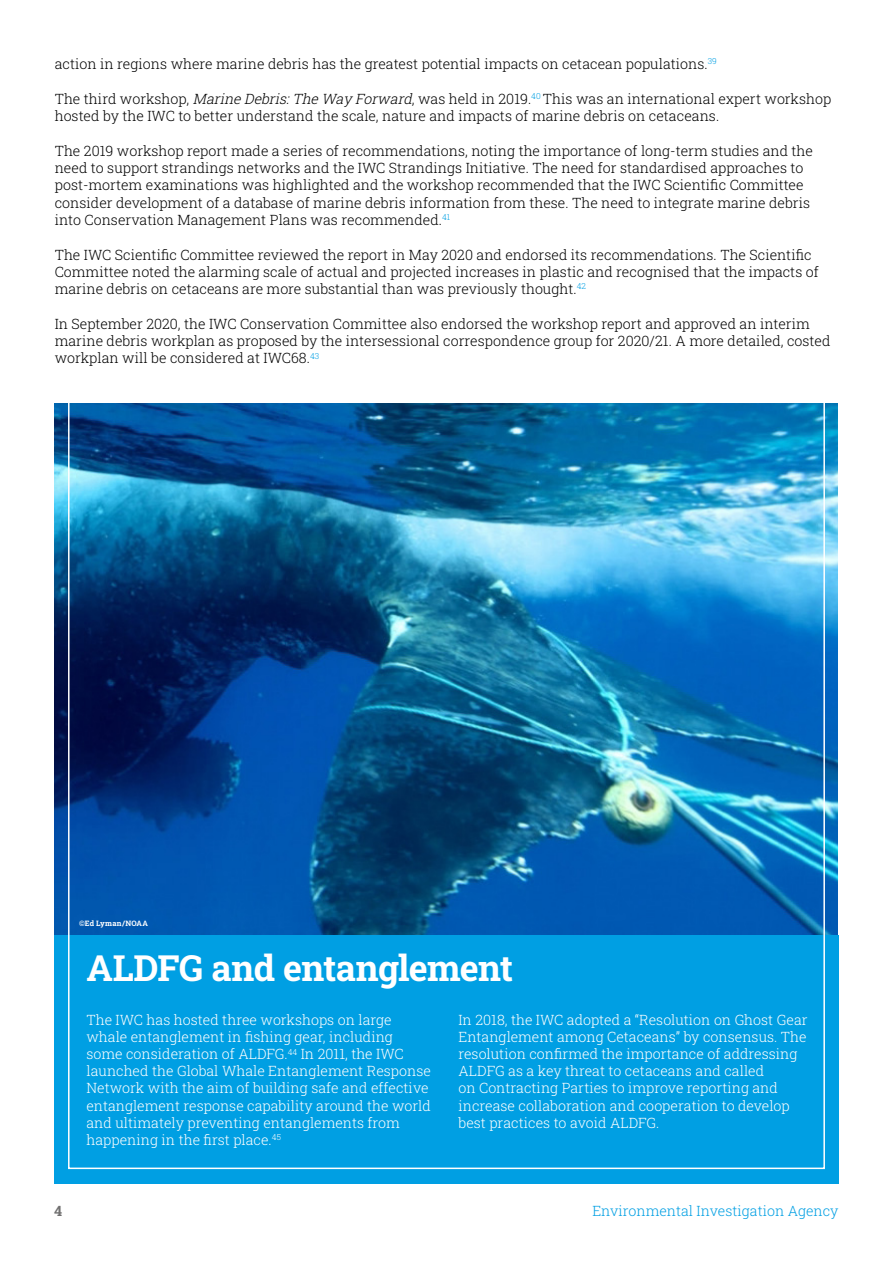
<style>
.page{position:relative;width:893px;height:1263px;background:#fff}
.page>*{position:absolute;margin:0;border:0;box-sizing:border-box;transform-origin:0 0}
.t1{font:36px "Roboto Slab";letter-spacing:-.015em;color:#fff}
.t2{font:14.25px/17.1px "Roboto Slab";color:#000}
.t3{font:14.25px/17.1px "Roboto Slab";color:#fff}
.t4{font:14.25px "Roboto Slab";color:#009fe3}
.t5{font:14.25px "Roboto Slab";color:#706f6f}
.t6{font:7.5px "Roboto Slab";letter-spacing:.02em;color:#fff}
.s1{font-style:italic}
</style>
<div class="page">
<img style="left:54px;top:403px;width:784px;height:532px">
<div style="left:54px;top:935px;width:785px;height:248px;background:#009fe3"></div>
<p class="t2" style="left:55px;top:55px;width:664px">action in regions where marine debris has the greatest potential impacts on cetacean populations.<sup>39</sup></p>
<p class="t2" style="left:55px;top:90px;width:778px">The third workshop, <span class="s1">Marine Debris:The Way Forward</span>, was held in 2019.<sup>40</sup> This was an international expert workshop hosted by the IWC to better understand the scale, nature and impacts of marine debris on cetaceans.</p>
<p class="t2" style="left:55px;top:142px;width:760px">The 2019 workshop report made a series of recommendations, noting the importance of long-term studies and the need to support strandings networks and the IWC Strandings Initiative. The need for standardised approaches to post-mortem examinations was highlighted and the workshop recommended that the IWC Scientific Committee consider development of a database of marine debris information from these. The need to integrate marine debris into Conservation Management Plans was recommended.<sup>41</sup></p>
<p class="t2" style="left:55px;top:246px;width:766px">The IWC Scientific Committee reviewed the report in May 2020 and endorsed its recommendations. The Scientific<br>Committee noted the alarming scale of actual and projected increases in plastic and recognised that the impacts of marine debris on cetaceans are more substantial than was previously thought.<sup>42</sup></p>
<p class="t2" style="left:55px;top:315px;width:777px">In September 2020, the IWC Conservation Committee also endorsed the workshop report and approved an interim marine debris workplan as proposed by the intersessional correspondence group for 2020/21. A more detailed, costed workplan will be considered at IWC68.<sup>43</sup></p>
<p class="t6" style="left:79px;top:918px;width:70px">©Ed Lyman/NOAA</p>
<h1 class="t1" style="left:86px;top:943px;width:428px">ALDFG and entanglement</h1>
<p class="t3" style="left:86px;top:1011px;width:346px">The IWC has hosted three workshops on large whale entanglement in fishing gear, including some consideration of ALDFG.<sup>44</sup> In 2011, the IWC launched the Global Whale Entanglement Response Network with the aim of building safe and effective entanglement response capability around the world and ultimately preventing entanglements from happening in the first place.<sup>45</sup></p>
<p class="t3" style="left:458px;top:1011px;width:351px">In 2018, the IWC adopted a “Resolution on Ghost Gear Entanglement among Cetaceans” by consensus. The resolution confirmed the importance of addressing ALDFG as a key threat to cetaceans and called<br>on Contracting Parties to improve reporting and increase collaboration and cooperation to develop best practices to avoid ALDFG.</p>
<p class="t5" style="left:54px;top:1201px;width:10px">4</p>
<p class="t4" style="left:592px;top:1201px;width:248px">Environmental Investigation Agency</p>
</div>
